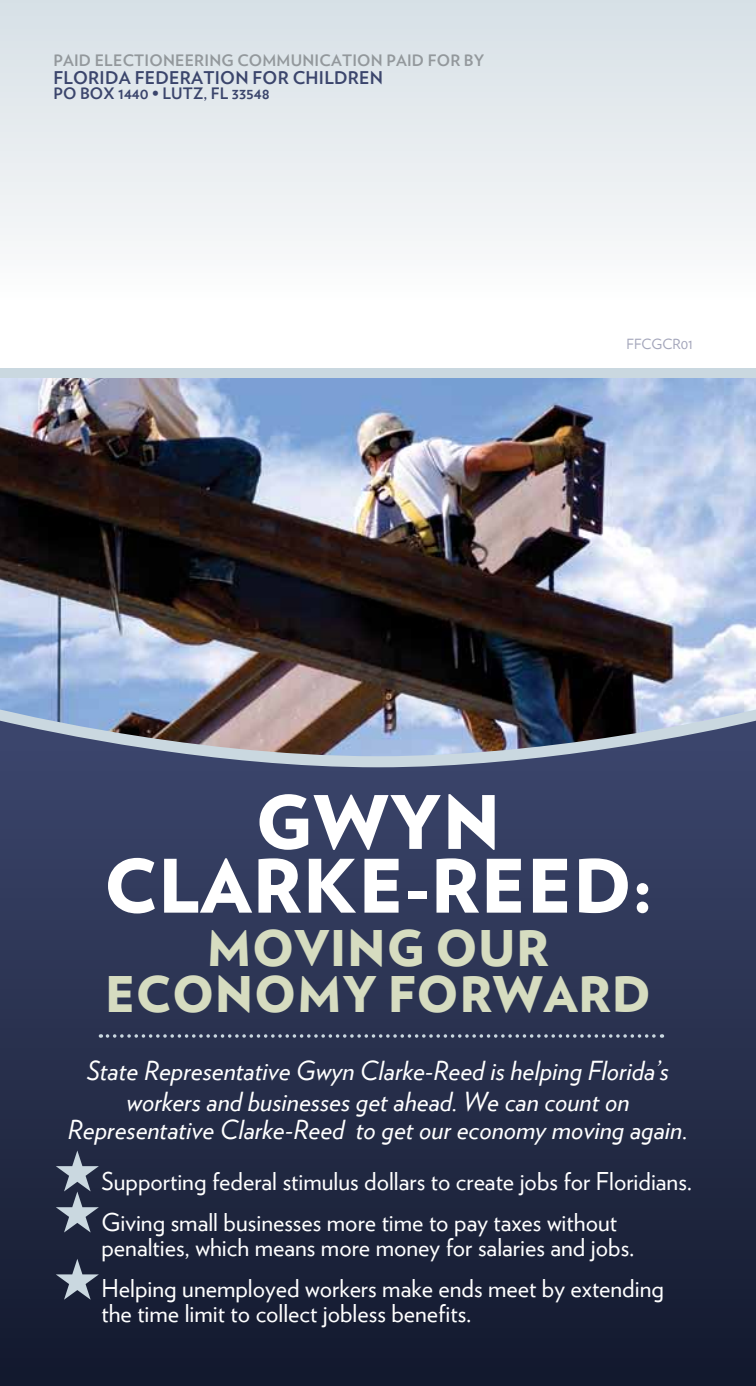
<style>
.page{position:relative;width:756px;height:1386px;background:#fff}
.page>*{position:absolute;margin:0;border:0;box-sizing:border-box;transform-origin:0 0}
.t1{font:900 73.5px/63.7px "Verlag";letter-spacing:.015em;color:#fff;text-align:center}
.t2{font:900 49px/46.2px "Verlag";letter-spacing:.015em;color:#d6dcc0;text-align:center}
.t3{font:italic 26.25px/31.5px "Verlag";color:#fff;text-align:center}
.t4{font:24.5px/40.9px "Verlag";color:#fff}
.t5{font:700 17.5px "Verlag";letter-spacing:.015em;color:#3b456c}
.t6{font:700 15.75px "Verlag";letter-spacing:.015em;color:#93989c}
.t7{font:700 15.75px "Verlag";color:#3b456c}
.t8{font:14px "Verlag";color:#a3a5ba}
</style>
<div class="page">
<div style="left:0;top:0;width:756px;height:377px;background:linear-gradient(to bottom,#d6e0e6,#fff)"></div>
<div style="left:0;top:368px;width:756px;height:351px;background:#cad8e0"></div>
<img style="left:0;top:378px;width:756px;height:328px">
<img style="left:0;top:706px;width:756px;height:15px">
<svg style="left:0;top:721px;width:756px;height:665px;background:#2b334f"></svg>
<svg style="left:56px;top:1151px;width:43px;height:82px;background:#566073"></svg>
<svg style="left:56px;top:1259px;width:43px;height:41px;background:#525c6e"></svg>
<svg style="left:107px;top:1034px;width:555px;height:4px;background:#5d677e"></svg>
<p class="t6" style="left:53px;top:48px;width:433px">PAID ELECTIONEERING COMMUNICATION PAID FOR BY</p>
<p class="t5" style="left:53px;top:64px;width:331px">FLORIDA FEDERATION FOR CHILDREN</p>
<p class="t7" style="left:53px;top:81px;width:218px">PO BOX 1440 • LUTZ, FL 33548</p>
<p class="t8" style="left:627px;top:333px;width:68px">FFCGCR01</p>
<h1 class="t1" style="left:104px;top:787px;width:550px">GWYN<br>CLARKE-REED:</h1>
<h2 class="t2" style="left:105px;top:922px;width:541px">MOVING OUR<br>ECONOMY FORWARD</h2>
<p class="t3" style="left:87px;top:1053px;width:584px">State Representative Gwyn Clarke-Reed is helping Florida’s workers and businesses get ahead. We can count on</p>
<p class="t3" style="left:68px;top:1112px;width:622px">Representative Clarke-Reed to get our economy moving again.</p>
<p class="t4" style="left:102px;top:1159px;width:592px">Supporting federal stimulus dollars to create jobs for Floridians.<br>Giving small businesses more time to pay taxes without</p>
<p class="t4" style="left:102px;top:1225px;width:564px">penalties, which means more money for salaries and jobs.<br>Helping unemployed workers make ends meet by extending</p>
<p class="t4" style="left:102px;top:1291px;width:372px">the time limit to collect jobless benefits.</p>
</div>
